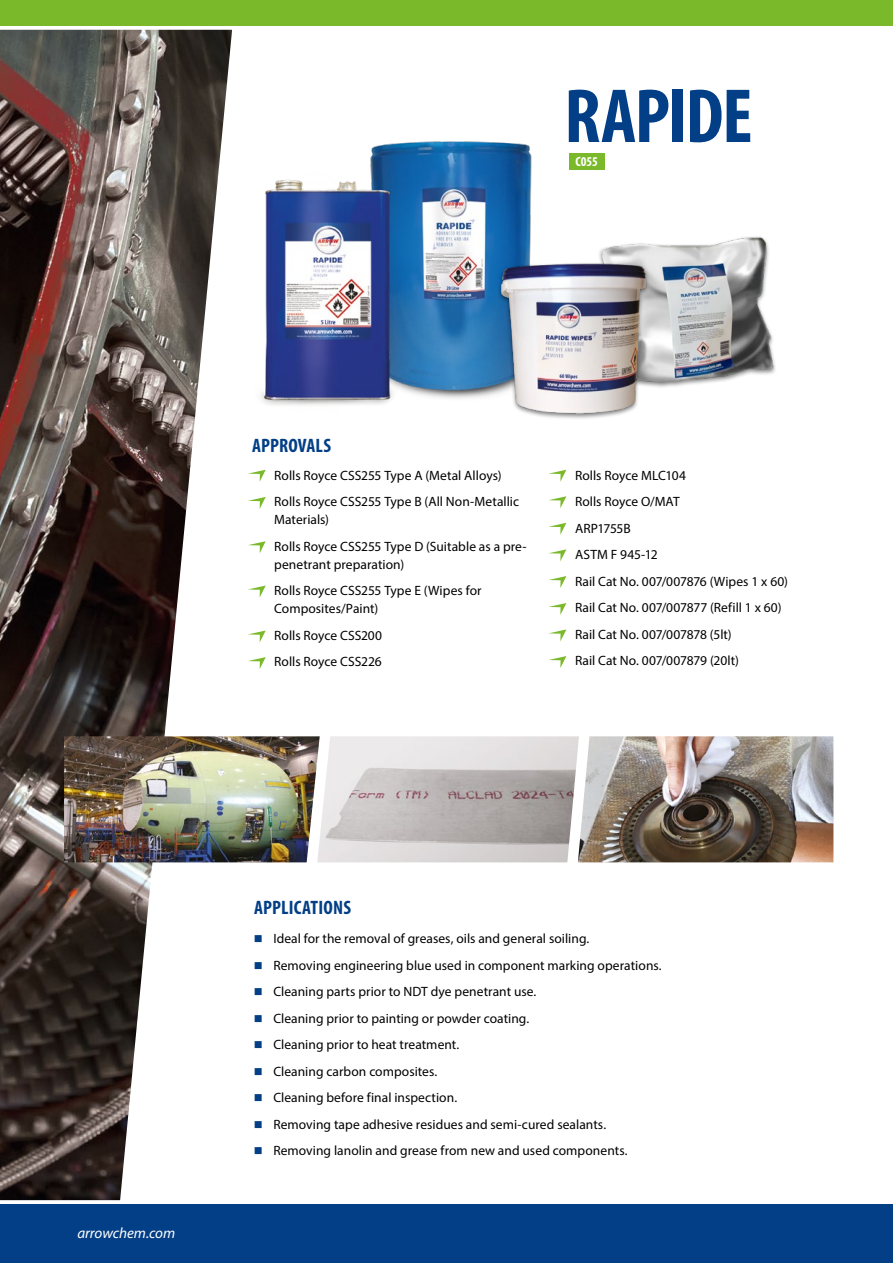
<style>
.page{position:relative;width:893px;height:1263px;background:#fff}
.page>*{position:absolute;margin:0;border:0;box-sizing:border-box;transform-origin:0 0}
.t1{font:700 condensed 77.4px "Myriad Pro";letter-spacing:-.02em;color:#033f86}
.t2{font:700 condensed 19.5px "Myriad Pro";letter-spacing:.005em;color:#033f86}
.t3{font:italic 15px "Myriad Pro";color:#fff}
.t4{font:13.5px/26.5px "Myriad Pro";letter-spacing:.005em;color:#000}
.t5{font:700 condensed 13.5px "Myriad Pro";color:#fff}
.s1{color:#033f86}
</style>
<div class="page">
<div style="left:0;top:1204px;width:893px;height:59px;background:#033f86"></div>
<img style="left:0;top:30px;width:232px;height:1170px">
<div style="left:569px;top:153px;width:35px;height:17px;background:#7ab929"></div>
<svg style="left:248px;top:497px;width:18px;height:12px"></svg>
<svg style="left:248px;top:470px;width:18px;height:12px"></svg>
<svg style="left:549px;top:470px;width:17px;height:12px"></svg>
<svg style="left:248px;top:585px;width:18px;height:12px"></svg>
<svg style="left:549px;top:523px;width:17px;height:12px"></svg>
<svg style="left:248px;top:541px;width:18px;height:12px"></svg>
<svg style="left:549px;top:496px;width:17px;height:12px"></svg>
<svg style="left:248px;top:630px;width:18px;height:12px"></svg>
<svg style="left:549px;top:549px;width:17px;height:12px"></svg>
<svg style="left:549px;top:576px;width:17px;height:12px"></svg>
<svg style="left:549px;top:603px;width:17px;height:12px"></svg>
<svg style="left:549px;top:629px;width:17px;height:12px"></svg>
<svg style="left:549px;top:656px;width:17px;height:12px"></svg>
<svg style="left:248px;top:657px;width:18px;height:12px"></svg>
<img style="left:338px;top:736px;width:222px;height:126px">
<img style="left:64px;top:736px;width:234px;height:126px">
<img style="left:596px;top:736px;width:237px;height:126px">
<img style="left:599px;top:236px;width:177px;height:152px">
<img style="left:370px;top:141px;width:162px;height:258px">
<img style="left:494px;top:255px;width:158px;height:164px">
<img style="left:261px;top:170px;width:153px;height:235px">
<div style="left:0;top:0;width:893px;height:26px;background:#7ab929"></div>
<img style="left:298px;top:736px;width:40px;height:127px">
<svg style="left:560px;top:736px;width:36px;height:127px"></svg>
<h1 class="t1" style="left:564px;top:68px;width:190px">RAPIDE</h1>
<p class="t5" style="left:575px;top:153px;width:24px">C055</p>
<h2 class="t2" style="left:252px;top:433px;width:81px">APPROVALS</h2>
<p class="t4" style="left:274px;top:462px;width:247px">Rolls Royce CSS255 Type A (Metal Alloys)<br>Rolls Royce CSS255 Type B (All Non-Metallic</p>
<p class="t4" style="left:274px;top:506px;width:254px">Materials)<br>Rolls Royce CSS255 Type D (Suitable as a pre-</p>
<p class="t4" style="left:274px;top:551px;width:209px">penetrant preparation)<br>Rolls Royce CSS255 Type E (Wipes for</p>
<p class="t4" style="left:274px;top:595px;width:109px">Composites/Paint)<br>Rolls Royce CSS200<br>Rolls Royce CSS226</p>
<p class="t4" style="left:575px;top:462px;width:214px">Rolls Royce MLC104<br>Rolls Royce O/MAT<br>ARP1755B<br>ASTM F 945-12<br>Rail Cat No. 007/007876 (Wipes 1 x 60)<br>Rail Cat No. 007/007877 (Refill 1 x 60)<br>Rail Cat No. 007/007878 (5lt)<br>Rail Cat No. 007/007879 (20lt)</p>
<p class="t3" style="left:77px;top:1224px;width:99px">arrowchem.com</p>
<h2 class="t2" style="left:254px;top:895px;width:99px">APPLICATIONS</h2>
<p class="t4" style="left:254px;top:925px;width:337px"><span class="s1">■</span> Ideal for the removal of greases, oils and general soiling.</p>
<p class="t4" style="left:254px;top:952px;width:409px"><span class="s1">■</span> Removing engineering blue used in component marking operations.</p>
<p class="t4" style="left:254px;top:978px;width:284px"><span class="s1">■</span> Cleaning parts prior to NDT dye penetrant use.</p>
<p class="t4" style="left:254px;top:1005px;width:277px"><span class="s1">■</span> Cleaning prior to painting or powder coating.</p>
<p class="t4" style="left:254px;top:1031px;width:207px"><span class="s1">■</span> Cleaning prior to heat treatment.</p>
<p class="t4" style="left:254px;top:1058px;width:185px"><span class="s1">■</span> Cleaning carbon composites.</p>
<p class="t4" style="left:254px;top:1084px;width:205px"><span class="s1">■</span> Cleaning before final inspection.</p>
<p class="t4" style="left:254px;top:1111px;width:354px"><span class="s1">■</span> Removing tape adhesive residues and semi-cured sealants.</p>
<p class="t4" style="left:254px;top:1137px;width:375px"><span class="s1">■</span> Removing lanolin and grease from new and used components.</p>
</div>
